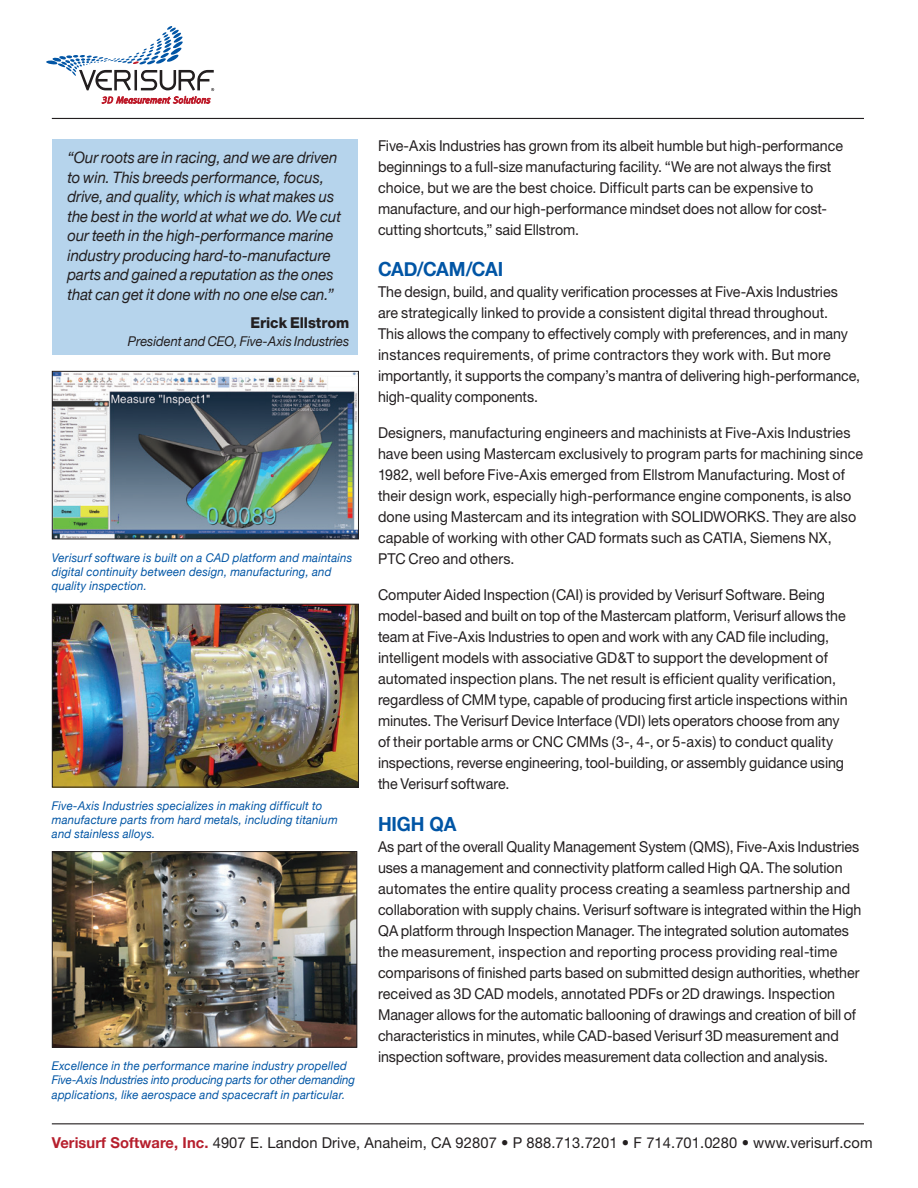
<style>
.page{position:relative;width:918px;height:1188px;background:#fff}
.page>*{position:absolute;margin:0;border:0;box-sizing:border-box;transform-origin:0 0}
.t1{font:700 19.5px "Helvetica Neue";letter-spacing:-.005em;color:#0155a5;scale:.95 1}
.WP_Contents_text_wit{font:italic 15.75px/19.5px "Helvetica Neue";letter-spacing:-.005em;color:#231f20;scale:.95 1}
.WP_Contents_text_wit-2{font:15px/21px "Helvetica Neue";color:#231f20;scale:.95 1}
.WP_Contents_text_wit-3{font:15px "Helvetica Neue";color:#231f20}
.WP_Contents_text_wit-4{font:800 15px "Helvetica Neue";letter-spacing:-.005em;color:#231f20;scale:.95 1}
.WP_Contents_text_wit-5{font:italic 13.5px "Helvetica Neue";letter-spacing:-.005em;color:#231f20;scale:.95 1}
.t2{font:italic 12px/14.2px "Helvetica Neue";letter-spacing:.015em;color:#0155a5;scale:.95 1}
.s1{font-weight:700;color:#b61f2d}
</style>
<div class="page">
<hr style="left:52px;top:1123px;width:812px;height:1px;background:#231f20">
<hr style="left:52px;top:118px;width:812px;height:1px;background:#231f20">
<svg style="left:46px;top:26px;width:169px;height:78px"></svg>
<div style="left:52px;top:140px;width:305px;height:215px;background:#b6d4ec"></div>
<img style="left:54px;top:606px;width:303px;height:180px">
<div style="left:52px;top:604px;width:307px;height:184px;border:1px solid #231f20"></div>
<img style="left:54px;top:373px;width:303px;height:164px">
<div style="left:52px;top:371px;width:307px;height:168px;border:1px solid #231f20"></div>
<img style="left:54px;top:853px;width:301px;height:193px">
<div style="left:52px;top:851px;width:305px;height:197px;border:1px solid #231f20"></div>
<p class="WP_Contents_text_wit" style="left:67px;top:149px;width:290px">“Our roots are in racing, and we are driven to win. This breeds performance, focus, drive, and quality, which is what makes us the best in the world at what we do. We cut our teeth in the high-performance marine industry producing hard-to-manufacture parts and gained a reputation as the ones that can get it done with no one else can.”</p>
<p class="WP_Contents_text_wit-4" style="left:251px;top:314px;width:106px">Erick Ellstrom</p>
<p class="WP_Contents_text_wit-5" style="left:128px;top:332px;width:235px">President and CEO, Five-Axis Industries</p>
<p class="t2" style="left:52px;top:551px;width:318px">Verisurf software is built on a CAD platform and maintains digital continuity between design, manufacturing, and quality inspection.</p>
<p class="t2" style="left:52px;top:799px;width:303px">Five-Axis Industries specializes in making difficult to manufacture parts from hard metals, including titanium and stainless alloys.</p>
<p class="t2" style="left:52px;top:1059px;width:321px">Excellence in the performance marine industry propelled<br>Five-Axis Industries into producing parts for other demanding applications, like aerospace and spacecraft in particular.</p>
<p class="WP_Contents_text_wit-2" style="left:378px;top:135px;width:491px">Five-Axis Industries has grown from its albeit humble but high-performance beginnings to a full-size manufacturing facility. “We are not always the first choice, but we are the best choice. Difficult parts can be expensive to manufacture, and our high-performance mindset does not allow for cost&shy;cutting shortcuts,” said Ellstrom.</p>
<p class="t1" style="left:378px;top:254px;width:133px">CAD/CAM/CAI</p>
<p class="WP_Contents_text_wit-2" style="left:378px;top:281px;width:509px">The design, build, and quality verification processes at Five-Axis Industries are strategically linked to provide a consistent digital thread throughout.<br>This allows the company to effectively comply with preferences, and in many instances requirements, of prime contractors they work with. But more importantly, it supports the company’s mantra of delivering high-performance, high-quality components.</p>
<p class="WP_Contents_text_wit-2" style="left:378px;top:422px;width:512px">Designers, manufacturing engineers and machinists at Five-Axis Industries have been using Mastercam exclusively to program parts for machining since 1982, well before Five-Axis emerged from Ellstrom Manufacturing. Most of their design work, especially high-performance engine components, is also done using Mastercam and its integration with SOLIDWORKS. They are also capable of working with other CAD formats such as CATIA, Siemens NX, PTC Creo and others.</p>
<p class="WP_Contents_text_wit-2" style="left:378px;top:584px;width:496px">Computer Aided Inspection (CAI) is provided by Verisurf Software. Being model-based and built on top of the Mastercam platform, Verisurf allows the team at Five-Axis Industries to open and work with any CAD file including, intelligent models with associative GD&amp;T to support the development of automated inspection plans. The net result is efficient quality verification, regardless of CMM type, capable of producing first article inspections within minutes. The Verisurf Device Interface (VDI) lets operators choose from any of their portable arms or CNC CMMs (3-, 4-, or 5-axis) to conduct quality inspections, reverse engineering, tool-building, or assembly guidance using the Verisurf software.</p>
<p class="t1" style="left:378px;top:808px;width:84px">HIGH QA</p>
<p class="WP_Contents_text_wit-2" style="left:378px;top:836px;width:510px">As part of the overall Quality Management System (QMS), Five-Axis Industries uses a management and connectivity platform called High QA. The solution automates the entire quality process creating a seamless partnership and collaboration with supply chains. Verisurf software is integrated within the High QA platform through Inspection Manager. The integrated solution automates the measurement, inspection and reporting process providing real-time comparisons of finished parts based on submitted design authorities, whether received as 3D CAD models, annotated PDFs or 2D drawings. Inspection Manager allows for the automatic ballooning of drawings and creation of bill of characteristics in minutes, while CAD-based Verisurf 3D measurement and inspection software, provides measurement data collection and analysis.</p>
<p class="WP_Contents_text_wit-3" style="left:52px;top:1134px;width:822px"><span class="s1">Verisurf Software, Inc.</span> 4907 E. Landon Drive, Anaheim, CA 92807 • P 888.713.7201 • F 714.701.0280 • www.verisurf.com</p>
</div>
